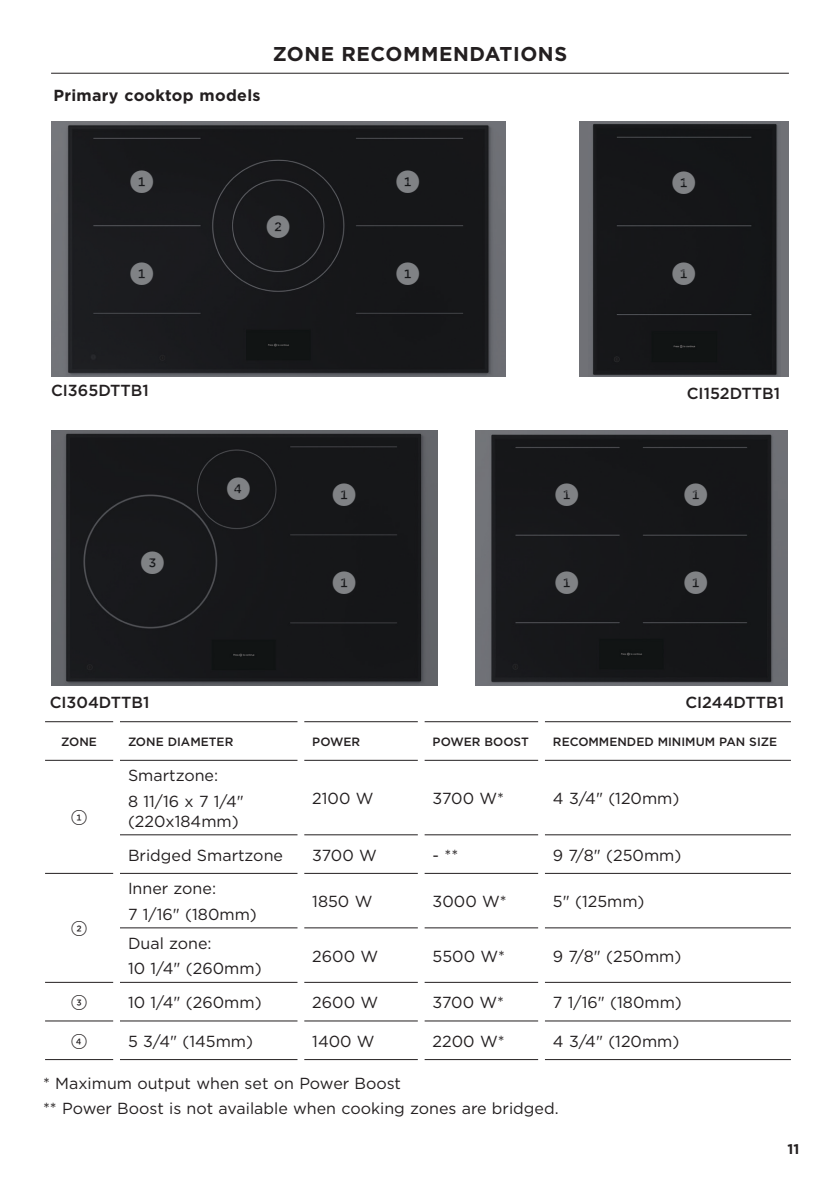
<style>
.page{position:relative;width:840px;height:1191px;background:#fff}
.page>*{position:absolute;margin:0;border:0;box-sizing:border-box;transform-origin:0 0}
.t1{font:700 24px "Gotham FP Nos";color:#808285}
.t2{font:700 20px "Gotham";letter-spacing:.03em;color:#231f20}
.t3{font:16px/25.6px "Gotham";color:#231f20}
.t4{font:500 16px "Gotham";color:#231f20}
.t5{font:700 16px "Gotham";letter-spacing:.02em;color:#231f20}
.t6{font:500 16px "Gotham FP Nos";color:#231f20}
.t7{font:700 14px "Gotham";color:#231f20}
.t8{font:500 12px "Gotham";color:#231f20}
</style>
<div class="page">
<hr style="left:51px;top:73px;width:737px;height:1px;background:#231f20">
<hr style="left:45px;top:721px;width:68px;height:1px;background:#231f20">
<hr style="left:120px;top:721px;width:177px;height:1px;background:#231f20">
<hr style="left:304px;top:721px;width:113px;height:1px;background:#231f20">
<hr style="left:424px;top:721px;width:114px;height:1px;background:#231f20">
<hr style="left:544px;top:721px;width:246px;height:1px;background:#231f20">
<hr style="left:45px;top:760px;width:68px;height:1px;background:#231f20">
<hr style="left:120px;top:760px;width:177px;height:1px;background:#231f20">
<hr style="left:304px;top:760px;width:113px;height:1px;background:#231f20">
<hr style="left:424px;top:760px;width:114px;height:1px;background:#231f20">
<hr style="left:544px;top:760px;width:246px;height:1px;background:#231f20">
<hr style="left:120px;top:834px;width:177px;height:1px;background:#231f20">
<hr style="left:304px;top:834px;width:113px;height:1px;background:#231f20">
<hr style="left:424px;top:834px;width:114px;height:1px;background:#231f20">
<hr style="left:544px;top:834px;width:246px;height:1px;background:#231f20">
<hr style="left:45px;top:873px;width:68px;height:1px;background:#231f20">
<hr style="left:120px;top:873px;width:177px;height:1px;background:#231f20">
<hr style="left:304px;top:873px;width:113px;height:1px;background:#231f20">
<hr style="left:424px;top:873px;width:114px;height:1px;background:#231f20">
<hr style="left:544px;top:873px;width:246px;height:1px;background:#231f20">
<hr style="left:120px;top:927px;width:177px;height:1px;background:#231f20">
<hr style="left:304px;top:927px;width:113px;height:1px;background:#231f20">
<hr style="left:424px;top:927px;width:114px;height:1px;background:#231f20">
<hr style="left:544px;top:927px;width:246px;height:1px;background:#231f20">
<hr style="left:45px;top:981px;width:68px;height:1px;background:#231f20">
<hr style="left:120px;top:981px;width:177px;height:1px;background:#231f20">
<hr style="left:304px;top:981px;width:113px;height:1px;background:#231f20">
<hr style="left:424px;top:981px;width:114px;height:1px;background:#231f20">
<hr style="left:544px;top:981px;width:246px;height:1px;background:#231f20">
<hr style="left:45px;top:1020px;width:68px;height:1px;background:#231f20">
<hr style="left:45px;top:1059px;width:68px;height:1px;background:#231f20">
<hr style="left:120px;top:1020px;width:177px;height:1px;background:#231f20">
<hr style="left:304px;top:1020px;width:113px;height:1px;background:#231f20">
<hr style="left:424px;top:1020px;width:114px;height:1px;background:#231f20">
<hr style="left:544px;top:1020px;width:246px;height:1px;background:#231f20">
<hr style="left:120px;top:1059px;width:177px;height:1px;background:#231f20">
<hr style="left:304px;top:1059px;width:113px;height:1px;background:#231f20">
<hr style="left:424px;top:1059px;width:114px;height:1px;background:#231f20">
<hr style="left:544px;top:1059px;width:246px;height:1px;background:#231f20">
<img style="left:51px;top:121px;width:454px;height:255px">
<div style="left:578px;top:121px;width:210px;height:255px;background:#707176"></div>
<div style="left:592px;top:124px;width:186px;height:252px;background:#151618"></div>
<img style="left:51px;top:430px;width:386px;height:256px">
<img style="left:475px;top:430px;width:312px;height:256px">
<p class="t5" style="left:53px;top:85px;width:209px">Primary cooktop models</p>
<p class="t2" style="left:272px;top:41px;width:296px">ZONE RECOMMENDATIONS</p>
<h1 class="t1" style="left:130px;top:171px;width:26px">1</h1>
<h1 class="t1" style="left:395px;top:171px;width:26px">1</h1>
<h1 class="t1" style="left:266px;top:215px;width:26px">2</h1>
<h1 class="t1" style="left:130px;top:262px;width:26px">1</h1>
<h1 class="t1" style="left:395px;top:262px;width:26px">1</h1>
<p class="t4" style="left:51px;top:379px;width:99px">CI365DTTB1</p>
<h1 class="t1" style="left:671px;top:172px;width:26px">1</h1>
<h1 class="t1" style="left:671px;top:262px;width:26px">1</h1>
<p class="t4" style="left:686px;top:382px;width:95px">CI152DTTB1</p>
<h1 class="t1" style="left:140px;top:551px;width:26px">3</h1>
<h1 class="t1" style="left:226px;top:478px;width:26px">4</h1>
<h1 class="t1" style="left:332px;top:483px;width:26px">1</h1>
<h1 class="t1" style="left:332px;top:571px;width:26px">1</h1>
<h1 class="t1" style="left:554px;top:483px;width:26px">1</h1>
<h1 class="t1" style="left:683px;top:483px;width:26px">1</h1>
<h1 class="t1" style="left:554px;top:571px;width:26px">1</h1>
<h1 class="t1" style="left:683px;top:571px;width:26px">1</h1>
<p class="t4" style="left:50px;top:691px;width:101px">CI304DTTB1</p>
<p class="t4" style="left:685px;top:691px;width:100px">CI244DTTB1</p>
<p class="t8" style="left:61px;top:733px;width:37px">ZONE</p>
<p class="t8" style="left:128px;top:733px;width:107px">ZONE DIAMETER</p>
<p class="t8" style="left:312px;top:733px;width:49px">POWER</p>
<p class="t8" style="left:432px;top:733px;width:98px">POWER BOOST</p>
<p class="t8" style="left:552px;top:733px;width:226px">RECOMMENDED MINIMUM PAN SIZE</p>
<p class="t6" style="left:71px;top:810px;width:18px">1</p>
<p class="t6" style="left:71px;top:921px;width:18px">2</p>
<p class="t3" style="left:128px;top:762px;width:117px">Smartzone:<br>8 11/16 x 7 1/4"</p>
<p class="t3" style="left:128px;top:808px;width:112px">(220x184mm)</p>
<p class="t3" style="left:312px;top:785px;width:63px">2100 W</p>
<p class="t3" style="left:432px;top:785px;width:73px">3700 W*</p>
<p class="t3" style="left:552px;top:785px;width:128px">4 3/4" (120mm)</p>
<p class="t3" style="left:128px;top:841px;width:156px">Bridged Smartzone</p>
<p class="t3" style="left:312px;top:841px;width:66px">3700 W</p>
<p class="t3" style="left:432px;top:841px;width:27px">- **</p>
<p class="t3" style="left:552px;top:841px;width:130px">9 7/8" (250mm)</p>
<p class="t3" style="left:128px;top:875px;width:130px">Inner zone:<br>7 1/16" (180mm)</p>
<p class="t3" style="left:128px;top:930px;width:135px">Dual zone:<br>10 1/4" (260mm)</p>
<p class="t3" style="left:312px;top:888px;width:62px">1850 W</p>
<p class="t3" style="left:432px;top:888px;width:75px">3000 W*</p>
<p class="t3" style="left:552px;top:888px;width:93px">5" (125mm)</p>
<p class="t3" style="left:312px;top:942px;width:67px">2600 W</p>
<p class="t3" style="left:432px;top:942px;width:74px">5500 W*</p>
<p class="t3" style="left:552px;top:942px;width:130px">9 7/8" (250mm)</p>
<p class="t6" style="left:71px;top:995px;width:18px">3</p>
<p class="t3" style="left:128px;top:989px;width:135px">10 1/4" (260mm)</p>
<p class="t3" style="left:312px;top:989px;width:67px">2600 W</p>
<p class="t3" style="left:432px;top:989px;width:73px">3700 W*</p>
<p class="t3" style="left:552px;top:989px;width:130px">7 1/16" (180mm)</p>
<p class="t6" style="left:71px;top:1033px;width:18px">4</p>
<p class="t3" style="left:128px;top:1027px;width:126px">5 3/4" (145mm)</p>
<p class="t3" style="left:312px;top:1027px;width:64px">1400 W</p>
<p class="t3" style="left:432px;top:1027px;width:73px">2200 W*</p>
<p class="t3" style="left:552px;top:1027px;width:128px">4 3/4" (120mm)</p>
<p class="t3" style="left:43px;top:1070px;width:516px">* Maximum output when set on Power Boost<br>** Power Boost is not available when cooking zones are bridged.</p>
<p class="t7" style="left:787px;top:1139px;width:13px">11</p>
</div>
